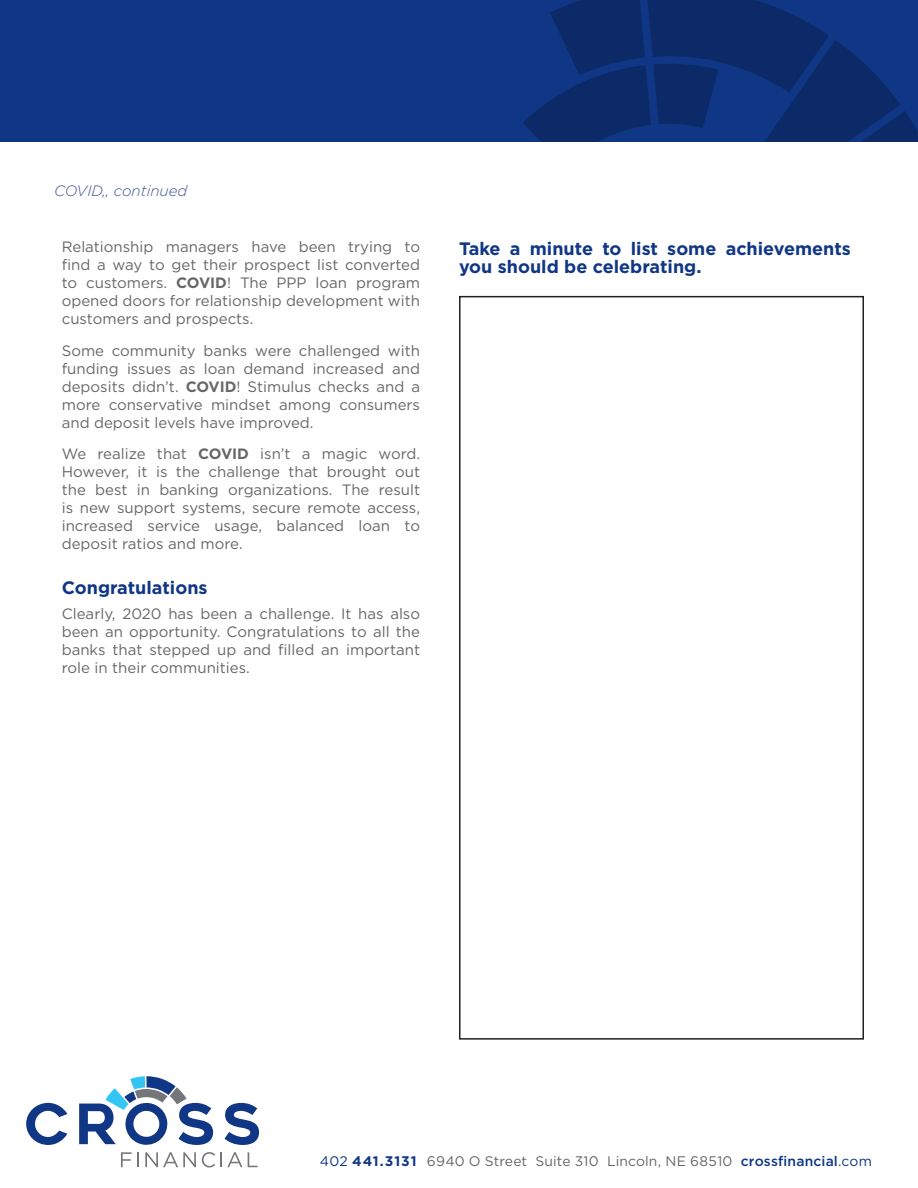
<style>
.page{position:relative;width:918px;height:1188px;background:#fff}
.page>*{position:absolute;margin:0;border:0;box-sizing:border-box;transform-origin:0 0}
.t1{font:700 18px/18px "Gotham HTF";color:#103785}
.t2{font:15px/18px "Gotham HTF";color:#67676a;text-align:justify}
.t3{font:italic 300 15px "Gotham HTF";color:#3c5295}
.t4{font:13.8px "Gotham HTF";letter-spacing:.01em;color:#67676a}
.s1{font-weight:700}
.s2{color:#103785}
.s3{font-weight:700;color:#103785}
.s4{font-weight:500;color:#103785}
</style>
<div class="page">
<svg style="left:26px;top:1103px;width:41px;height:42px"></svg>
<svg style="left:225px;top:1103px;width:34px;height:42px"></svg>
<svg style="left:79px;top:1076px;width:134px;height:69px"></svg>
<svg style="left:121px;top:1152px;width:18px;height:15px"></svg>
<svg style="left:145px;top:1152px;width:51px;height:15px"></svg>
<svg style="left:202px;top:1152px;width:13px;height:15px"></svg>
<svg style="left:221px;top:1152px;width:21px;height:15px"></svg>
<svg style="left:248px;top:1152px;width:10px;height:15px"></svg>
<div style="left:0;top:0;width:918px;height:141px;background:#103785"></div>
<svg style="left:523px;top:0;width:395px;height:141px"></svg>
<div style="left:459px;top:296px;width:405px;height:744px;border:2px solid #231f20"></div>
<p class="t3" style="left:54px;top:182px;width:135px">COVID,, continued</p>
<p class="t2" style="left:62px;top:238px;width:360px">Relationship managers have been trying to find a way to get their prospect list converted to customers. <span class="s1">COVID</span>! The PPP loan program opened doors for relationship development with customers and prospects.</p>
<p class="t2" style="left:62px;top:341px;width:360px">Some community banks were challenged with funding issues as loan demand increased and deposits didn’t. <span class="s1">COVID</span>! Stimulus checks and a more conservative mindset among consumers and deposit levels have improved.</p>
<p class="t2" style="left:62px;top:445px;width:360px">We realize that <span class="s1">COVID</span> isn’t a magic word.<br>However, it is the challenge that brought out the best in banking organizations. The result is new support systems, secure remote access, increased service usage, balanced loan to deposit ratios and more.</p>
<p class="t1" style="left:62px;top:578px;width:147px">Congratulations</p>
<p class="t2" style="left:62px;top:604px;width:360px">Clearly, 2020 has been a challenge. It has also been an opportunity. Congratulations to all the banks that stepped up and filled an important role in their communities.</p>
<p class="t1" style="left:459px;top:239px;width:394px">Take a minute to list some achievements you should be celebrating.</p>
<p class="t4" style="left:320px;top:1153px;width:553px"><span class="s2">402</span> <span class="s3">441.3131</span> 6940 O Street Suite 310 Lincoln, NE 68510 <span class="s4">crossfinancial</span><span class="s2">.com</span></p>
</div>
